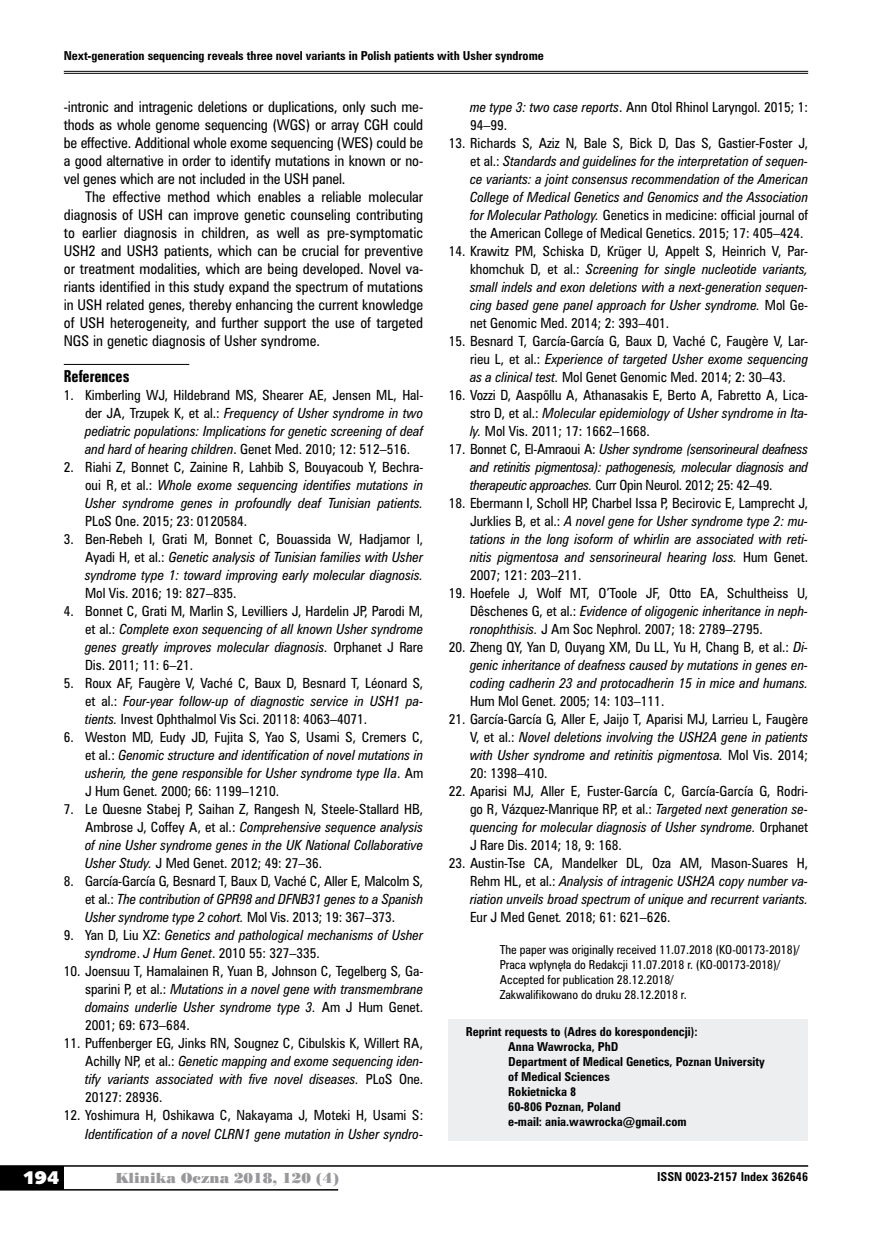
<style>
.page{position:relative;width:872px;height:1234px;background:#fff}
.page>*{position:absolute;margin:0;border:0;box-sizing:border-box;transform-origin:0 0}
.t1{font:18px "Humanst 531 U Blk PL";color:#fff}
.t2{font:15px "Zurich Bd X Cn PL";color:#000}
.t3{font:13.5px/18px "Zurich Cn PL";letter-spacing:-.005em;color:#000;text-align:justify}
.t4{font:13.5px "Poster Bodoni PL";color:#98989c}
.t5{font:italic 12.75px/18px "Zurich Cn PL";color:#000;text-align:justify}
.t6{font:12.75px/18px "Zurich Cn PL";color:#000;text-align:justify}
.t7{font:700 11.25px/15px "Zurich Cn PL";color:#000}
.t8{font:11.25px/15px "Zurich Cn PL";color:#000}
.s1{font-style:normal}
.s2{font-style:italic}
</style>
<div class="page">
<div style="left:0;top:1165px;width:64px;height:24px;background:#000"></div>
<hr style="left:0;top:1164px;width:808px;height:2px;background:#000">
<hr style="left:0;top:1188px;width:338px;height:2px;background:#000">
<hr style="left:64px;top:71px;width:744px;height:1px;background:#000">
<hr style="left:64px;top:73px;width:744px;height:1px;background:#000">
<hr style="left:64px;top:364px;width:125px;height:1px;background:#000">
<div style="left:449px;top:1018px;width:359px;height:122px;background:#edeeef"></div>
<p class="t7" style="left:64px;top:48px;width:481px">Next-generation sequencing reveals three novel variants in Polish patients with Usher syndrome</p>
<p class="t3" style="left:64px;top:97px;width:361px">-intronic and intragenic deletions or duplications, only such me&shy;thods as whole genome sequencing (WGS) or array CGH could be effective. Additional whole exome sequencing (WES) could be a good alternative in order to identify mutations in known or no&shy;vel genes which are not included in the USH panel.</p>
<p class="t3" style="left:64px;top:187px;width:361px;text-indent:21px">The effective method which enables a reliable molecular diagnosis of USH can improve genetic counseling contributing to earlier diagnosis in children, as well as pre-symptomatic USH2 and USH3 patients, which can be crucial for preventive or treatment modalities, which are being developed. Novel va&shy;riants identified in this study expand the spectrum of mutations in USH related genes, thereby enhancing the current knowledge of USH heterogeneity, and further support the use of targeted NGS in genetic diagnosis of Usher syndrome.</p>
<p class="t2" style="left:64px;top:366px;width:67px">References</p>
<p class="t5" style="left:85px;top:385px;width:340px;text-indent:-21px"><span class="s1">1. Kimberling WJ, Hildebrand MS, Shearer AE, Jensen ML, Hal&shy;der JA, Trzupek K, et al.:</span> Frequency of Usher syndrome in two pediatric populations: Implications for genetic screening of deaf and hard of hearing children<span class="s1">. Genet Med. 2010; 12: 512–516.</span></p>
<p class="t5" style="left:85px;top:457px;width:340px;text-indent:-21px"><span class="s1">2. Riahi Z, Bonnet C, Zainine R, Lahbib S, Bouyacoub Y, Bechra&shy;oui R, et al.:</span> Whole exome sequencing identifies mutations in Usher syndrome genes in profoundly deaf Tunisian patients.</p>
<p class="t6" style="left:85px;top:511px;width:164px">PLoS One. 2015; 23: 0120584.</p>
<p class="t5" style="left:85px;top:529px;width:340px;text-indent:-21px"><span class="s1">3. Ben-Rebeh I, Grati M, Bonnet C, Bouassida W, Hadjamor I, Ayadi H, et al.:</span> Genetic analysis of Tunisian families with Usher syndrome type 1: toward improving early molecular diagnosis.</p>
<p class="t6" style="left:85px;top:583px;width:153px">Mol Vis. 2016; 19: 827–835.</p>
<p class="t6" style="left:85px;top:601px;width:340px;text-indent:-21px">4. Bonnet C, Grati M, Marlin S, Levilliers J, Hardelin JP, Parodi M, et al.: <span class="s2">Complete exon sequencing of all known Usher syndrome genes greatly improves molecular diagnosis.</span> Orphanet J Rare Dis. 2011; 11: 6–21.</p>
<p class="t6" style="left:85px;top:673px;width:340px;text-indent:-21px">5. Roux AF, Faugère V, Vaché C, Baux D, Besnard T, Léonard S, et al.: <span class="s2">Four-year follow-up of diagnostic service in USH1 pa&shy;tients.</span> Invest Ophthalmol Vis Sci. 20118: 4063–4071.</p>
<p class="t5" style="left:85px;top:727px;width:340px;text-indent:-21px"><span class="s1">6. Weston MD, Eudy JD, Fujita S, Yao S, Usami S, Cremers C, et al.:</span> Genomic structure and identification of novel mutations in usherin, the gene responsible for Usher syndrome type IIa<span class="s1">. Am J Hum Genet. 2000; 66: 1199–1210.</span></p>
<p class="t6" style="left:85px;top:800px;width:340px;text-indent:-21px">7. Le Quesne Stabej P, Saihan Z, Rangesh N, Steele-Stallard HB, Ambrose J, Coffey A, et al.: <span class="s2">Comprehensive sequence analysis of nine Usher syndrome genes in the UK National Collaborative Usher Study.</span> J Med Genet. 2012; 49: 27–36.</p>
<p class="t6" style="left:85px;top:872px;width:340px;text-indent:-21px">8. García-García G, Besnard T, Baux D, Vaché C, Aller E, Malcolm S, et al.: <span class="s2">The contribution of GPR98 and DFNB31 genes to a Spanish Usher syndrome type 2 cohort.</span> Mol Vis. 2013; 19: 367–373.</p>
<p class="t5" style="left:85px;top:926px;width:340px;text-indent:-21px"><span class="s1">9. Yan D, Liu XZ:</span> Genetics and pathological mechanisms of Usher syndrome<span class="s1">.</span> J Hum Genet<span class="s1">. 2010 55: 327–335.</span></p>
<p class="t6" style="left:85px;top:962px;width:340px;text-indent:-21px">10. Joensuu T, Hamalainen R, Yuan B, Johnson C, Tegelberg S, Ga&shy;sparini P, et al.: <span class="s2">Mutations in a novel gene with transmembrane domains underlie Usher syndrome type 3.</span> Am J Hum Genet.<br>2001; 69: 673–684.</p>
<p class="t6" style="left:85px;top:1034px;width:340px;text-indent:-21px">11. Puffenberger EG, Jinks RN, Sougnez C, Cibulskis K, Willert RA, Achilly NP, et al.: <span class="s2">Genetic mapping and exome sequencing iden&shy;tify variants associated with five novel diseases.</span> PLoS One.<br>20127: 28936.</p>
<p class="t6" style="left:64px;top:1106px;width:361px">12. Yoshimura H, Oshikawa C, Nakayama J, Moteki H, Usami S:</p>
<p class="t5" style="left:85px;top:1124px;width:340px">Identification of a novel CLRN1 gene mutation in Usher syndro-</p>
<p class="t6" style="left:470px;top:98px;width:340px"><span class="s2">me type 3: two case reports</span>. Ann Otol Rhinol Laryngol. 2015; 1:<br>94–99.</p>
<p class="t5" style="left:470px;top:134px;width:340px;text-indent:-21px"><span class="s1">13. Richards S, Aziz N, Bale S, Bick D, Das S, Gastier-Foster J, et al.:</span> Standards and guidelines for the interpretation of sequen&shy;ce variants: a joint consensus recommendation of the American College of Medical Genetics and Genomics and the Association for Molecular Pathology. <span class="s1">Genetics in medicine: official journal of the American College of Medical Genetics. 2015; 17: 405–424.</span></p>
<p class="t5" style="left:470px;top:242px;width:340px;text-indent:-21px"><span class="s1">14. Krawitz PM, Schiska D, Krüger U, Appelt S, Heinrich V, Par&shy;khomchuk D, et al.:</span> Screening for single nucleotide variants, small indels and exon deletions with a next-generation sequen&shy;cing based gene panel approach for Usher syndrome. <span class="s1">Mol Ge&shy;net Genomic Med. 2014; 2: 393–401.</span></p>
<p class="t6" style="left:470px;top:332px;width:340px;text-indent:-21px">15. Besnard T, García-García G, Baux D, Vaché C, Faugère V, Lar&shy;rieu L, et al.: <span class="s2">Experience of targeted Usher exome sequencing as a clinical test.</span> Mol Genet Genomic Med. 2014; 2: 30–43.</p>
<p class="t6" style="left:470px;top:386px;width:340px;text-indent:-21px">16. Vozzi D, Aaspõllu A, Athanasakis E, Berto A, Fabretto A, Lica&shy;stro D, et al.: <span class="s2">Molecular epidemiology of Usher syndrome in Ita&shy;ly.</span> Mol Vis. 2011; 17: 1662–1668.</p>
<p class="t5" style="left:470px;top:440px;width:340px;text-indent:-21px"><span class="s1">17. Bonnet C, El-Amraoui A:</span> Usher syndrome (sensorineural deafness and retinitis pigmentosa): pathogenesis, molecular diagnosis and therapeutic approaches. <span class="s1">Curr Opin Neurol. 2012; 25: 42–49.</span></p>
<p class="t5" style="left:470px;top:494px;width:340px;text-indent:-21px"><span class="s1">18. Ebermann I, Scholl HP, Charbel Issa P, Becirovic E, Lamprecht J, Jurklies B, et al.:</span> A novel gene for Usher syndrome type 2: mu&shy;tations in the long isoform of whirlin are associated with reti&shy;nitis pigmentosa and sensorineural hearing loss. <span class="s1">Hum Genet.<br>2007; 121: 203–211.</span></p>
<p class="t6" style="left:470px;top:584px;width:340px;text-indent:-21px">19. Hoefele J, Wolf MT, O’Toole JF, Otto EA, Schultheiss U, Dêschenes G, et al.: <span class="s2">Evidence of oligogenic inheritance in neph&shy;ronophthisis.</span> J Am Soc Nephrol. 2007; 18: 2789–2795.</p>
<p class="t5" style="left:470px;top:638px;width:340px;text-indent:-21px"><span class="s1">20. Zheng QY, Yan D, Ouyang XM, Du LL, Yu H, Chang B, et al.:</span> Di&shy;genic inheritance of deafness caused by mutations in genes en&shy;coding cadherin 23 and protocadherin 15 in mice and humans.</p>
<p class="t6" style="left:470px;top:692px;width:196px">Hum Mol Genet. 2005; 14: 103–111.</p>
<p class="t6" style="left:470px;top:710px;width:340px;text-indent:-21px">21. García-García G, Aller E, Jaijo T, Aparisi MJ, Larrieu L, Faugère V, et al.: <span class="s2">Novel deletions involving the USH2A gene in patients with Usher syndrome and retinitis pigmentosa.</span> Mol Vis. 2014; 20: 1398–410.</p>
<p class="t6" style="left:470px;top:782px;width:340px;text-indent:-21px">22. Aparisi MJ, Aller E, Fuster-García C, García-García G, Rodri&shy;go R, Vázquez-Manrique RP, et al.: <span class="s2">Targeted next generation se&shy;quencing for molecular diagnosis of Usher syndrome.</span> Orphanet J Rare Dis. 2014; 18, 9: 168.</p>
<p class="t5" style="left:470px;top:854px;width:340px;text-indent:-21px"><span class="s1">23. Austin-Tse CA, Mandelker DL, Oza AM, Mason-Suares H, Rehm HL, et al.:</span> Analysis of intragenic USH2A copy number va&shy;riation unveils broad spectrum of unique and recurrent variants.<br><span class="s1">Eur J Med Genet</span>. <span class="s1">2018; 61: 621–626.</span></p>
<p class="t8" style="left:500px;top:942px;width:301px">The paper was originally received 11.07.2018 (KO-00173-2018)/ Praca wpłynęła do Redakcji 11.07.2018 r. (KO-00173-2018)/ Accepted for publication 28.12.2018/<br>Zakwalifikowano do druku 28.12.2018 r.</p>
<p class="t7" style="left:508px;top:1023px;width:258px;text-indent:-43px">Reprint requests to (Adres do korespondencji):<br>Anna Wawrocka, PhD<br>Department of Medical Genetics, Poznan University of Medical Sciences<br>Rokietnicka 8<br>60-806 Poznan, Poland<br>e-mail: ania.wawrocka@gmail.com</p>
<h1 class="t1" style="left:23px;top:1165px;width:38px">194</h1>
<p class="t4" style="left:115px;top:1168px;width:225px">Klinika Oczna 2018, 120 (4)</p>
<p class="t7" style="left:657px;top:1168px;width:152px">ISSN 0023-2157 Index 362646</p>
</div>
